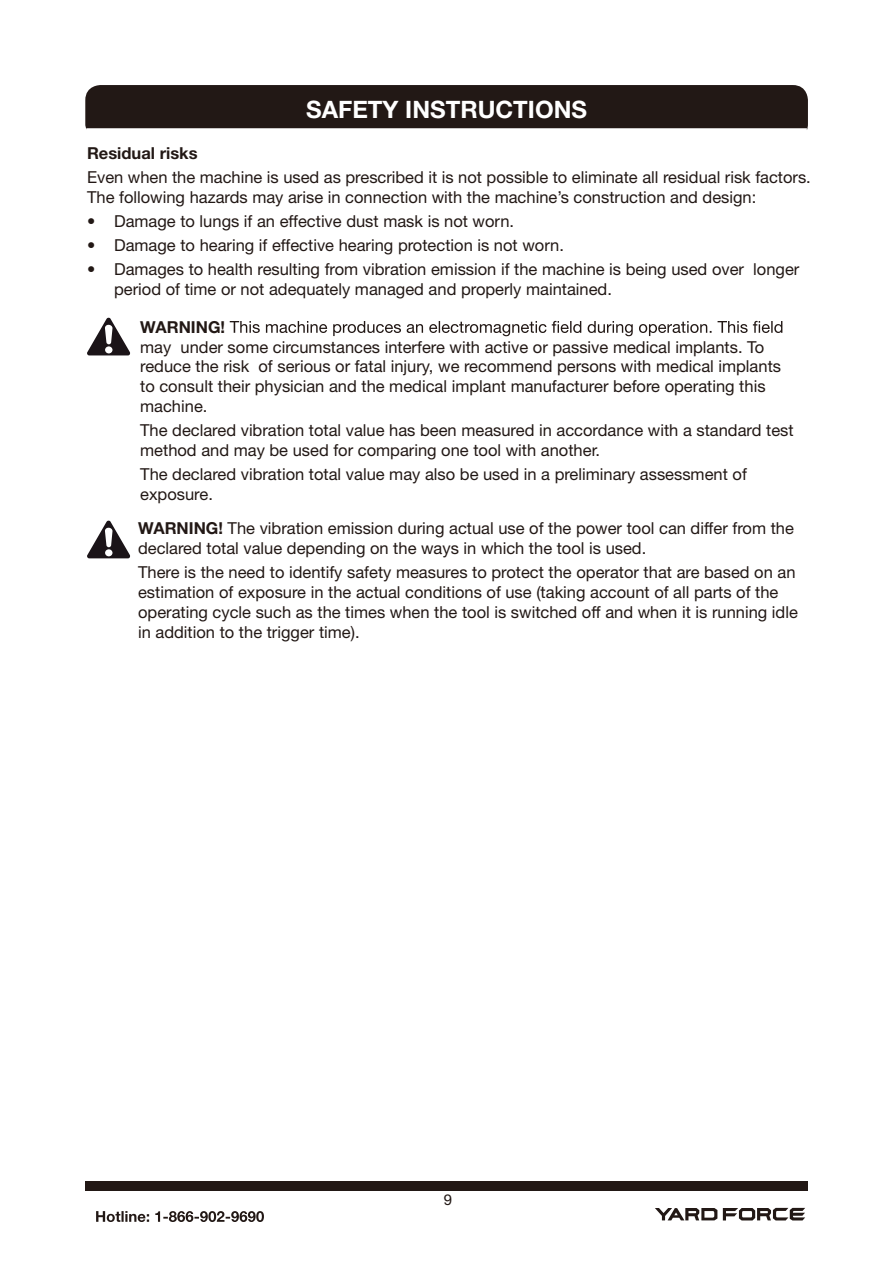
<style>
.page{position:relative;width:893px;height:1263px;background:#fff}
.page>*{position:absolute;margin:0;border:0;box-sizing:border-box;transform-origin:0 0}
.t1{font:700 24px "Helvetica Neue LT Std";color:#fff}
.t2{font:16.5px/19.8px "Helvetica Neue LT Std";color:#221815}
.t3{font:700 16.5px "Helvetica Neue LT Std";color:#221815}
.t4{font:15px "Helvetica Neue LT Std";color:#221815}
.s1{font-weight:700}
</style>
<div class="page">
<div style="left:85px;top:1181px;width:723px;height:9px;background:#221815"></div>
<svg style="left:723px;top:1208px;width:82px;height:12px"></svg>
<svg style="left:655px;top:1208px;width:62px;height:12px"></svg>
<svg style="left:96px;top:1211px;width:168px;height:11px"></svg>
<svg style="left:87px;top:521px;width:43px;height:37px"></svg>
<svg style="left:85px;top:85px;width:723px;height:45px;background:#2b211f"></svg>
<svg style="left:230px;top:321px;width:552px;height:15px"></svg>
<svg style="left:87px;top:318px;width:43px;height:37px"></svg>
<h1 class="t1" style="left:306px;top:94px;width:282px">SAFETY INSTRUCTIONS</h1>
<p class="t3" style="left:87px;top:143px;width:112px">Residual risks</p>
<p class="t2" style="left:87px;top:167px;width:725px">Even when the machine is used as prescribed it is not possible to eliminate all residual risk factors.<br>The following hazards may arise in connection with the machine’s construction and design:</p>
<p class="t2" style="left:87px;top:211px;width:429px">• Damage to lungs if an effective dust mask is not worn.</p>
<p class="t2" style="left:87px;top:235px;width:478px">• Damage to hearing if effective hearing protection is not worn.</p>
<p class="t2" style="left:114px;top:259px;width:687px;text-indent:-27px">• Damages to health resulting from vibration emission if the machine is being used over longer period of time or not adequately managed and properly maintained.</p>
<p class="t3" style="left:140px;top:317px;width:86px">WARNING!</p>
<p class="t2" style="left:140px;top:337px;width:642px">may under some circumstances interfere with active or passive medical implants. To reduce the risk of serious or fatal injury, we recommend persons with medical implants to consult their physician and the medical implant manufacturer before operating this machine.</p>
<p class="t2" style="left:140px;top:420px;width:655px">The declared vibration total value has been measured in accordance with a standard test method and may be used for comparing one tool with another.</p>
<p class="t2" style="left:140px;top:464px;width:608px">The declared vibration total value may also be used in a preliminary assessment of exposure.</p>
<p class="t2" style="left:138px;top:518px;width:657px"><span class="s1">WARNING!</span> The vibration emission during actual use of the power tool can differ from the declared total value depending on the ways in which the tool is used.</p>
<p class="t2" style="left:138px;top:562px;width:661px">There is the need to identify safety measures to protect the operator that are based on an estimation of exposure in the actual conditions of use (taking account of all parts of the operating cycle such as the times when the tool is switched off and when it is running idle in addition to the trigger time).</p>
<p class="t4" style="left:444px;top:1191px;width:10px">9</p>
</div>
